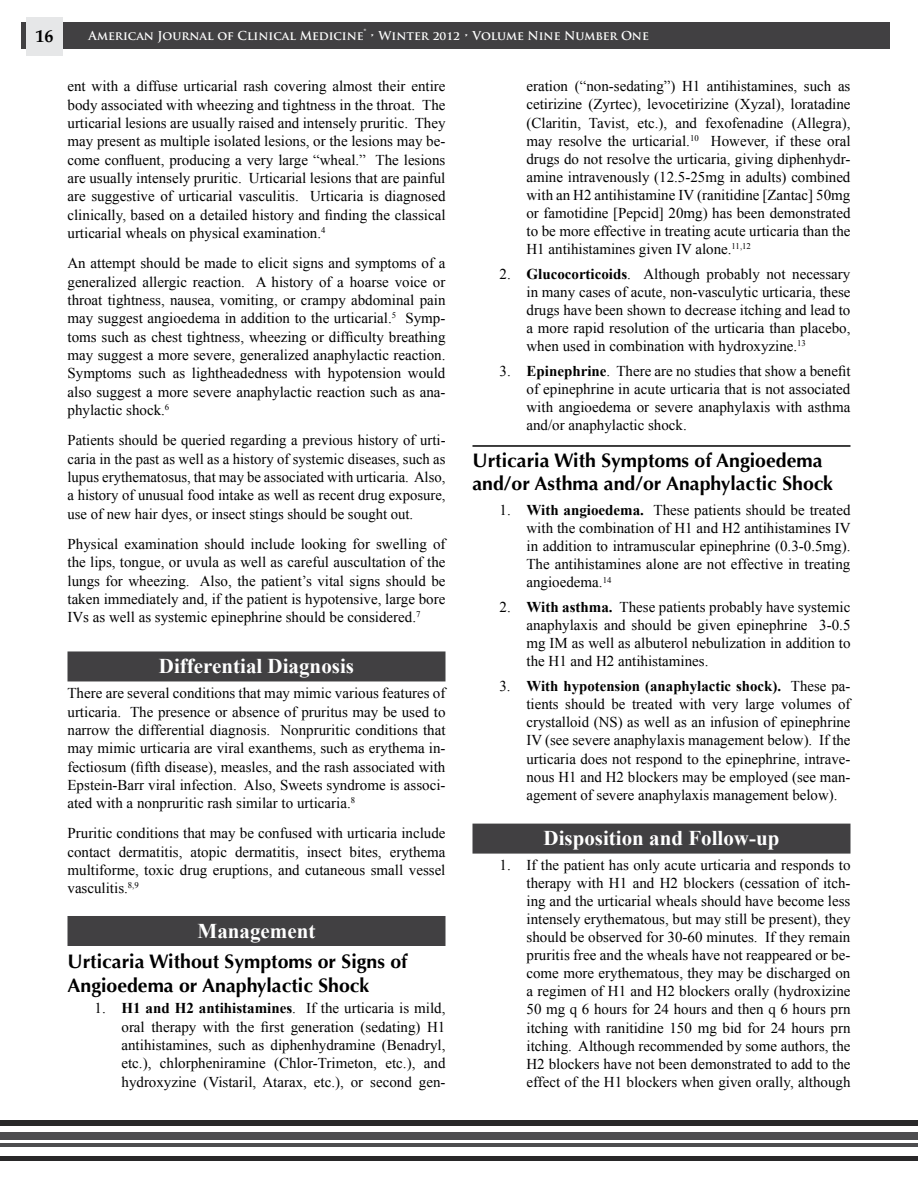
<style>
.page{position:relative;width:918px;height:1188px;background:#fff}
.page>*{position:absolute;margin:0;border:0;box-sizing:border-box;transform-origin:0 0}
.t1{font:700 21px "Times New Roman";color:#fff}
.t2{font:700 19.5px/23.7px "Optima";color:#000}
.t3{font:700 18px "Palatino";color:#000}
.t4{font:15px/18px "Times New Roman";color:#000;text-align:justify}
.t5{font:700 12px "Trajan Pro";color:#fff}
.s1{font-weight:700}
</style>
<div class="page">
<div style="left:21px;top:22px;width:869px;height:27px;background:#414042"></div>
<div style="left:26px;top:17px;width:37px;height:39px;background:#e6e7e8"></div>
<div style="left:0;top:1121px;width:918px;height:40px;background:#292829"></div>
<div style="left:0;top:1126px;width:918px;height:29px;background:#fff"></div>
<div style="left:0;top:1133px;width:918px;height:7px;background:#4d4d4f"></div>
<hr style="left:0;top:1143px;width:918px;height:3px;background:#4d4d4f">
<div style="left:68px;top:651px;width:378px;height:30px;background:#414042"></div>
<div style="left:68px;top:916px;width:378px;height:30px;background:#414042"></div>
<hr style="left:472px;top:445px;width:378px;height:2px;background:#000">
<div style="left:472px;top:824px;width:378px;height:30px;background:#414042"></div>
<p class="t3" style="left:36px;top:21px;width:19px">16</p>
<p class="t5" style="left:89px;top:28px;width:562px">American Journal of Clinical Medicine® • Winter 2012 • Volume Nine Number One</p>
<p class="t4" style="left:68px;top:77px;width:380px">ent with a diffuse urticarial rash covering almost their entire body associated with wheezing and tightness in the throat. The urticarial lesions are usually raised and intensely pruritic. They may present as multiple isolated lesions, or the lesions may be&shy;come confluent, producing a very large “wheal.” The lesions are usually intensely pruritic. Urticarial lesions that are painful are suggestive of urticarial vasculitis. Urticaria is diagnosed clinically, based on a detailed history and finding the classical urticarial wheals on physical examination.<sup>4</sup></p>
<p class="t4" style="left:68px;top:254px;width:380px">An attempt should be made to elicit signs and symptoms of a generalized allergic reaction. A history of a hoarse voice or throat tightness, nausea, vomiting, or crampy abdominal pain may suggest angioedema in addition to the urticarial.<sup>5</sup> Symp&shy;toms such as chest tightness, wheezing or difficulty breathing may suggest a more severe, generalized anaphylactic reaction.<br>Symptoms such as lightheadedness with hypotension would also suggest a more severe anaphylactic reaction such as ana&shy;phylactic shock.<sup>6</sup></p>
<p class="t4" style="left:68px;top:431px;width:380px">Patients should be queried regarding a previous history of urti&shy;caria in the past as well as a history of systemic diseases, such as lupus erythematosus, that may be associated with urticaria. Also, a history of unusual food intake as well as recent drug exposure, use of new hair dyes, or insect stings should be sought out.</p>
<p class="t4" style="left:68px;top:534px;width:380px">Physical examination should include looking for swelling of the lips, tongue, or uvula as well as careful auscultation of the lungs for wheezing. Also, the patient’s vital signs should be taken immediately and, if the patient is hypotensive, large bore IVs as well as systemic epinephrine should be considered.<sup>7</sup></p>
<h1 class="t1" style="left:159px;top:652px;width:197px">Differential Diagnosis</h1>
<p class="t4" style="left:68px;top:684px;width:380px">There are several conditions that may mimic various features of urticaria. The presence or absence of pruritus may be used to narrow the differential diagnosis. Nonpruritic conditions that may mimic urticaria are viral exanthems, such as erythema in&shy;fectiosum (fifth disease), measles, and the rash associated with Epstein-Barr viral infection. Also, Sweets syndrome is associ&shy;ated with a nonpruritic rash similar to urticaria.<sup>8</sup></p>
<p class="t4" style="left:68px;top:824px;width:380px">Pruritic conditions that may be confused with urticaria include contact dermatitis, atopic dermatitis, insect bites, erythema multiforme, toxic drug eruptions, and cutaneous small vessel vasculitis.<sup>8,9</sup></p>
<h1 class="t1" style="left:198px;top:916px;width:119px">Management</h1>
<h2 class="t2" style="left:68px;top:950px;width:341px">Urticaria Without Symptoms or Signs of<br>Angioedema or Anaphylactic Shock</h2>
<p class="t4" style="left:122px;top:999px;width:326px;text-indent:-27px">1. <span class="s1">H1 and H2 antihistamines</span>. If the urticaria is mild, oral therapy with the first generation (sedating) H1 antihistamines, such as diphenhydramine (Benadryl, etc.), chlorpheniramine (Chlor-Trimeton, etc.), and hydroxyzine (Vistaril, Atarax, etc.), or second gen-</p>
<p class="t4" style="left:526px;top:77px;width:326px">eration (“non-sedating”) H1 antihistamines, such as cetirizine (Zyrtec), levocetirizine (Xyzal), loratadine (Claritin, Tavist, etc.), and fexofenadine (Allegra), may resolve the urticarial.<sup>10</sup> However, if these oral drugs do not resolve the urticaria, giving diphenhydr&shy;amine intravenously (12.5-25mg in adults) combined with an H2 antihistamine IV (ranitidine [Zantac] 50mg or famotidine [Pepcid] 20mg) has been demonstrated to be more effective in treating acute urticaria than the H1 antihistamines given IV alone.<sup>11,12</sup></p>
<p class="t4" style="left:526px;top:265px;width:326px;text-indent:-27px">2. <span class="s1">Glucocorticoids</span>. Although probably not necessary in many cases of acute, non-vasculytic urticaria, these drugs have been shown to decrease itching and lead to a more rapid resolution of the urticaria than placebo, when used in combination with hydroxyzine.<sup>13</sup></p>
<p class="t4" style="left:526px;top:362px;width:326px;text-indent:-27px">3. <span class="s1">Epinephrine</span>. There are no studies that show a benefit of epinephrine in acute urticaria that is not associated with angioedema or severe anaphylaxis with asthma and/or anaphylactic shock.</p>
<h2 class="t2" style="left:472px;top:449px;width:362px">Urticaria With Symptoms of Angioedema and/or Asthma and/or Anaphylactic Shock</h2>
<p class="t4" style="left:526px;top:501px;width:326px;text-indent:-27px">1. <span class="s1">With angioedema.</span> These patients should be treated with the combination of H1 and H2 antihistamines IV in addition to intramuscular epinephrine (0.3-0.5mg).<br>The antihistamines alone are not effective in treating angioedema.<sup>14</sup></p>
<p class="t4" style="left:526px;top:598px;width:325px;text-indent:-27px">2. <span class="s1">With asthma.</span> These patients probably have systemic anaphylaxis and should be given epinephrine 3-0.5 mg IM as well as albuterol nebulization in addition to the H1 and H2 antihistamines.</p>
<p class="t4" style="left:526px;top:677px;width:326px;text-indent:-27px">3. <span class="s1">With hypotension (anaphylactic shock).</span> These pa&shy;tients should be treated with very large volumes of crystalloid (NS) as well as an infusion of epinephrine IV (see severe anaphylaxis management below). If the urticaria does not respond to the epinephrine, intrave&shy;nous H1 and H2 blockers may be employed (see man&shy;agement of severe anaphylaxis management below).</p>
<h1 class="t1" style="left:544px;top:824px;width:237px">Disposition and Follow-up</h1>
<p class="t4" style="left:526px;top:856px;width:326px;text-indent:-27px">1. If the patient has only acute urticaria and responds to therapy with H1 and H2 blockers (cessation of itch&shy;ing and the urticarial wheals should have become less intensely erythematous, but may still be present), they should be observed for 30-60 minutes. If they remain pruritis free and the wheals have not reappeared or be&shy;come more erythematous, they may be discharged on a regimen of H1 and H2 blockers orally (hydroxizine 50 mg q 6 hours for 24 hours and then q 6 hours prn itching with ranitidine 150 mg bid for 24 hours prn itching. Although recommended by some authors, the H2 blockers have not been demonstrated to add to the effect of the H1 blockers when given orally, although</p>
</div>
